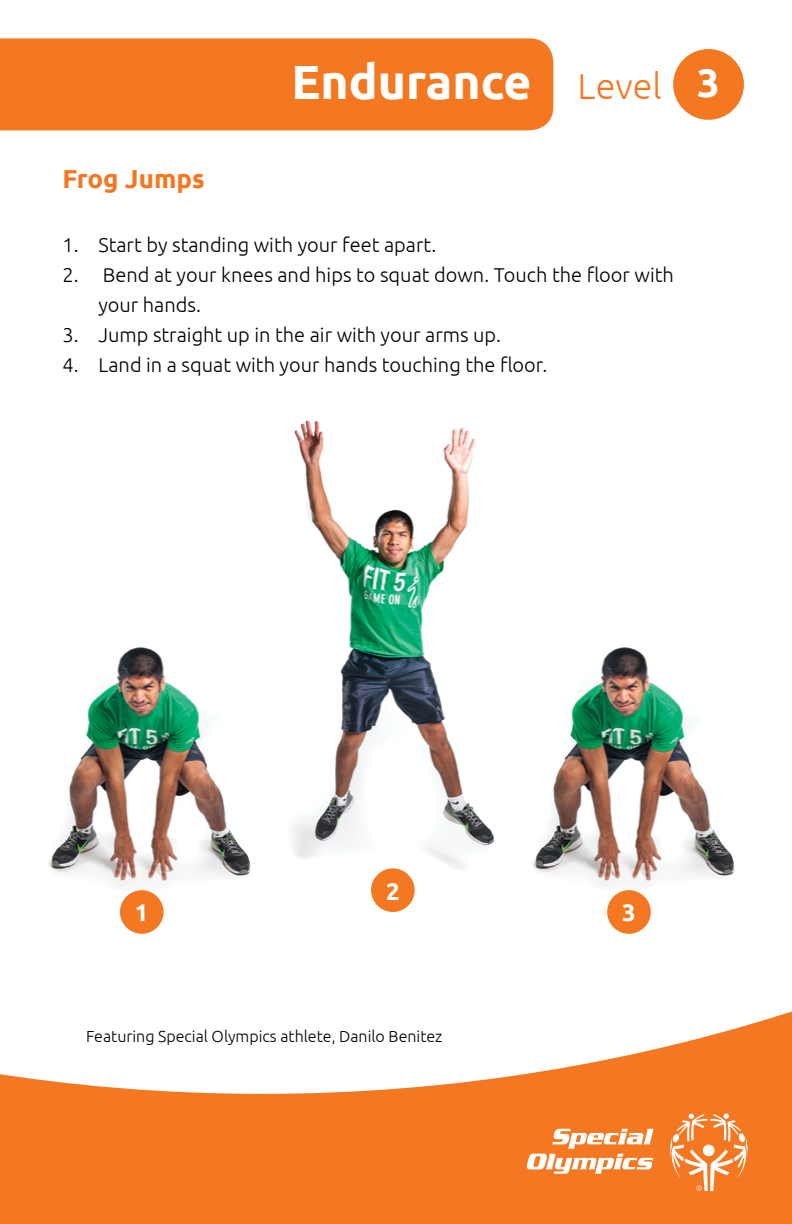
<style>
.page{position:relative;width:792px;height:1224px;background:#fff}
.page>*{position:absolute;margin:0;border:0;box-sizing:border-box;transform-origin:0 0}
.t1{font:700 48px "Ubuntu";color:#fff}
.t2{font:300 36px "Ubuntu";color:#f47721}
.t3{font:700 26px "Ubuntu";color:#f47721}
.t4{font:700 24px "Ubuntu";color:#fff}
.t5{font:300 20px/30px "Ubuntu";color:#000}
.t6{font:300 16px "Ubuntu";color:#000}
.s1{font-weight:700;font-size:40px;color:#fff}
</style>
<div class="page">
<img style="left:292px;top:420px;width:203px;height:457px">
<svg style="left:0;top:1011px;width:792px;height:213px;fill:#f47721"></svg>
<svg style="left:526px;top:1129px;width:128px;height:45px"></svg>
<svg style="left:669px;top:1114px;width:80px;height:77px"></svg>
<div style="left:673px;top:49px;width:71px;height:71px;background:#f47721;border-radius:50%"></div>
<div style="left:0;top:38px;width:553px;height:92px;background:#f47721"></div>
<img style="left:48px;top:647px;width:203px;height:260px">
<div style="left:120px;top:890px;width:44px;height:44px;background:#f47721;border-radius:50%"></div>
<div style="left:371px;top:868px;width:44px;height:44px;background:#f47721;border-radius:50%"></div>
<img style="left:532px;top:647px;width:203px;height:260px">
<div style="left:607px;top:890px;width:44px;height:44px;background:#f47721;border-radius:50%"></div>
<h3 class="t3" style="left:62px;top:163px;width:144px">Frog Jumps</h3>
<h1 class="t1" style="left:291px;top:53px;width:242px">Endurance</h1>
<h2 class="t2" style="left:578px;top:64px;width:144px">Level <span class="s1">3</span></h2>
<p class="t5" style="left:62px;top:230px;width:375px">1. Start by standing with your feet apart.</p>
<p class="t5" style="left:98px;top:260px;width:577px;text-indent:-36px">2. Bend at your knees and hips to squat down. Touch the floor with your hands.</p>
<p class="t5" style="left:62px;top:320px;width:440px">3. Jump straight up in the air with your arms up.</p>
<p class="t5" style="left:62px;top:350px;width:487px">4. Land in a squat with your hands touching the floor.</p>
<p class="t4" style="left:135px;top:898px;width:15px">1</p>
<p class="t4" style="left:386px;top:876px;width:15px">2</p>
<p class="t6" style="left:86px;top:1027px;width:358px">Featuring Special Olympics athlete, Danilo Benitez</p>
<p class="t4" style="left:622px;top:898px;width:15px">3</p>
</div>
